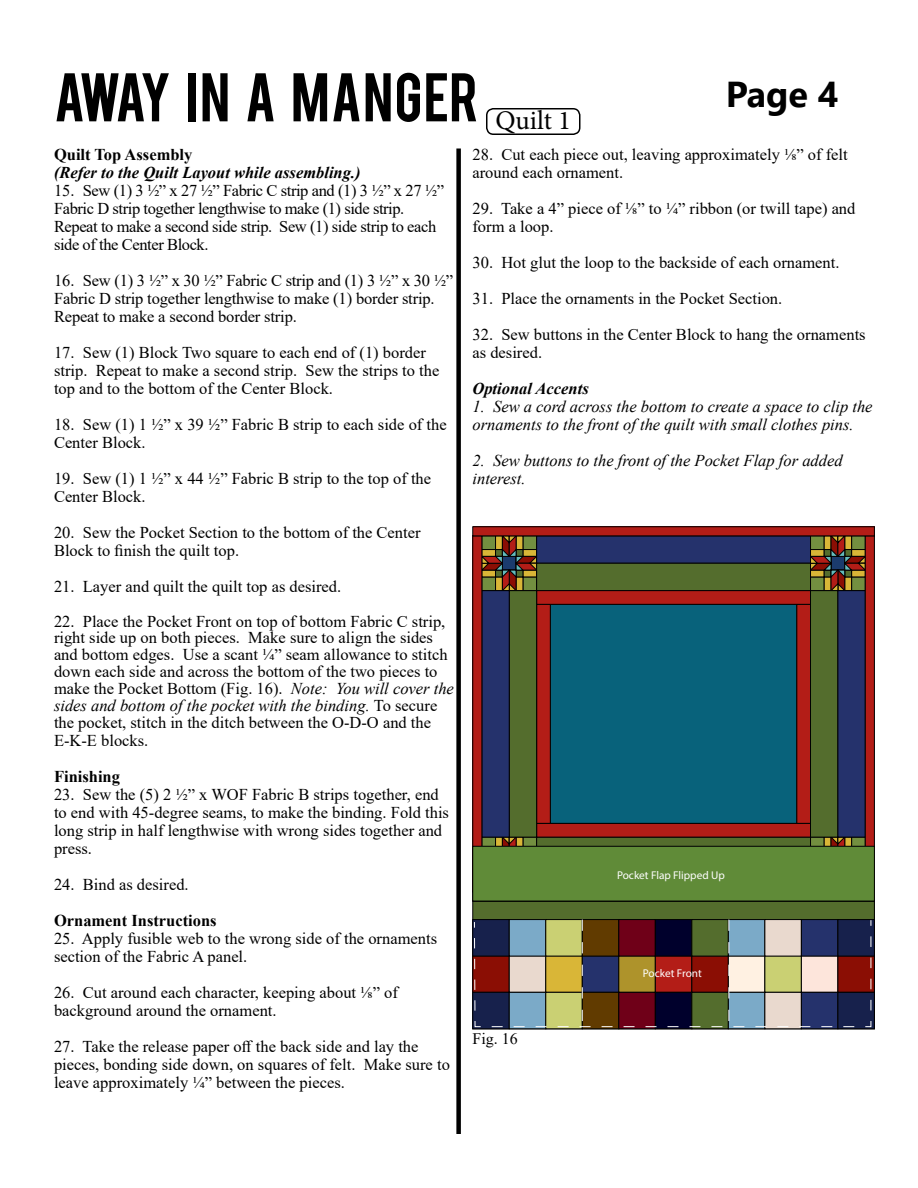
<style>
.page{position:relative;width:918px;height:1188px;background:#fff}
.page>*{position:absolute;margin:0;border:0;box-sizing:border-box;transform-origin:0 0}
.t1{font:54px "Bebas";letter-spacing:.02em;color:#000}
.t2{font:700 36px "Segoe UI";color:#000}
.t3{font:27px "Minion Pro";letter-spacing:.005em;color:#000}
.t4{font:16.5px/18px "Times New Roman";color:#000}
.t5{font:16.5px/18px "Times New Roman";letter-spacing:-.025em;color:#000}
.t6{font:italic 16.5px/18px "Times New Roman";color:#000}
.t7{font:italic 700 16.5px "Times New Roman";color:#000}
.t8{font:700 16.5px "Times New Roman";color:#000}
.t9{font:15.9px "Times New Roman";color:#000}
.t10{font:11.25px "Myriad Pro";color:#fff}
.s1{font-style:italic}
</style>
<div class="page">
<div style="left:486px;top:108px;width:94px;height:27px;border:2px solid #000;border-radius:7px"></div>
<div style="left:456px;top:148px;width:5px;height:986px;background:#000"></div>
<div style="left:473px;top:901px;width:401px;height:128px;background:#546d2d"></div>
<div style="left:473px;top:956px;width:36px;height:36px;background:#8b0e04"></div>
<div style="left:473px;top:956px;width:36px;height:37px;border:1px solid #000"></div>
<div style="left:838px;top:956px;width:37px;height:37px;background:#8b0e04;border:1px solid #000"></div>
<div style="left:473px;top:992px;width:36px;height:37px;background:#17214c"></div>
<div style="left:473px;top:992px;width:36px;height:37px;border:1px solid #000"></div>
<div style="left:838px;top:992px;width:37px;height:37px;background:#17214c;border:1px solid #000"></div>
<div style="left:473px;top:920px;width:36px;height:36px;background:#17214c"></div>
<div style="left:473px;top:919px;width:36px;height:37px;border:1px solid #000"></div>
<div style="left:509px;top:919px;width:37px;height:37px;background:#060807"></div>
<div style="left:546px;top:919px;width:37px;height:37px;background:#080904"></div>
<div style="left:582px;top:919px;width:37px;height:37px;background:#050501"></div>
<div style="left:619px;top:919px;width:37px;height:37px;background:#050302"></div>
<div style="left:655px;top:919px;width:37px;height:37px;background:#020302"></div>
<div style="left:692px;top:919px;width:37px;height:37px;background:#050602"></div>
<div style="left:728px;top:919px;width:37px;height:37px;background:#060807"></div>
<div style="left:765px;top:919px;width:37px;height:37px;background:#090907"></div>
<div style="left:801px;top:919px;width:37px;height:37px;background:#030504"></div>
<div style="left:838px;top:919px;width:37px;height:37px;background:#17214c;border:1px solid #000"></div>
<svg style="left:482px;top:536px;width:54px;height:54px;background:#6f592a"></svg>
<svg style="left:811px;top:536px;width:54px;height:54px;background:#6f592a"></svg>
<div style="left:550px;top:604px;width:247px;height:220px;background:#08627b;border:1px solid #000"></div>
<div style="left:536px;top:536px;width:275px;height:27px;background:#25326c;border:1px solid #000"></div>
<div style="left:536px;top:563px;width:275px;height:28px;background:#546d2d;border:1px solid #000"></div>
<svg style="left:482px;top:837px;width:54px;height:9px"></svg>
<svg style="left:811px;top:837px;width:54px;height:9px"></svg>
<div style="left:536px;top:837px;width:275px;height:28px;background:#546d2d;border:1px solid #000"></div>
<div style="left:536px;top:604px;width:15px;height:220px;background:#b31d17;border:1px solid #000"></div>
<div style="left:797px;top:604px;width:14px;height:220px;background:#b31d17"></div>
<div style="left:536px;top:590px;width:275px;height:15px;background:#b31d17;border:1px solid #000"></div>
<div style="left:536px;top:823px;width:275px;height:14px;background:#b31d17;border:1px solid #000"></div>
<div style="left:509px;top:590px;width:28px;height:247px;background:#546d2d;border:1px solid #000"></div>
<div style="left:482px;top:590px;width:27px;height:247px;background:#25326c;border:1px solid #000"></div>
<div style="left:810px;top:590px;width:28px;height:247px;background:#546d2d;border:1px solid #000"></div>
<div style="left:838px;top:590px;width:28px;height:247px;background:#25326c"></div>
<div style="left:473px;top:536px;width:9px;height:356px;background:#b31d17"></div>
<div style="left:865px;top:536px;width:10px;height:356px;background:#b31d17;border:1px solid #000"></div>
<div style="left:473px;top:527px;width:401px;height:9px;background:#b31d17"></div>
<div style="left:473px;top:846px;width:401px;height:55px;background:#608b38"></div>
<div style="left:472px;top:846px;width:403px;height:55px;border:1px solid #000"></div>
<svg style="left:474px;top:937px;width:8px;height:91px"></svg>
<svg style="left:492px;top:920px;width:380px;height:109px"></svg>
<h1 class="t1" style="left:54px;top:58px;width:426px">AWAY IN A MANGER</h1>
<h2 class="t2" style="left:726px;top:68px;width:114px">Page 4</h2>
<h3 class="t3" style="left:495px;top:102px;width:77px">Quilt 1</h3>
<p class="t8" style="left:54px;top:145px;width:140px">Quilt Top Assembly</p>
<p class="t7" style="left:54px;top:163px;width:308px">(Refer to the Quilt Layout while assembling.)</p>
<p class="t5" style="left:54px;top:181px;width:392px">15. Sew (1) 3 ½” x 27 ½” Fabric C strip and (1) 3 ½” x 27 ½” Fabric D strip together lengthwise to make (1) side strip.<br>Repeat to make a second side strip. Sew (1) side strip to each side of the Center Block.</p>
<p class="t4" style="left:54px;top:271px;width:401px">16. Sew (1) 3 ½” x 30 ½” Fabric C strip and (1) 3 ½” x 30 ½”<br>Fabric D strip together lengthwise to make (1) border strip.<br>Repeat to make a second border strip.</p>
<p class="t4" style="left:54px;top:343px;width:387px">17. Sew (1) Block Two square to each end of (1) border strip. Repeat to make a second strip. Sew the strips to the top and to the bottom of the Center Block.</p>
<p class="t4" style="left:54px;top:415px;width:394px">18. Sew (1) 1 ½” x 39 ½” Fabric B strip to each side of the<br>Center Block.</p>
<p class="t4" style="left:54px;top:469px;width:379px">19. Sew (1) 1 ½” x 44 ½” Fabric B strip to the top of the<br>Center Block.</p>
<p class="t4" style="left:54px;top:523px;width:368px">20. Sew the Pocket Section to the bottom of the Center<br>Block to finish the quilt top.</p>
<p class="t4" style="left:54px;top:577px;width:289px">21. Layer and quilt the quilt top as desired.</p>
<p class="t4" style="left:54px;top:612px;width:401px;line-height:17.1px">22. Place the Pocket Front on top of bottom Fabric C strip, right side up on both pieces. Make sure to align the sides and bottom edges. Use a scant ¼” seam allowance to stitch down each side and across the bottom of the two pieces to make the Pocket Bottom (Fig. 16). <span class="s1">Note: You will cover the sides and bottom of the pocket with the binding.</span> To secure the pocket, stitch in the ditch between the O-D-O and the E-K-E blocks.</p>
<p class="t8" style="left:54px;top:767px;width:68px">Finishing</p>
<p class="t4" style="left:54px;top:785px;width:397px">23. Sew the (5) 2 ½” x WOF Fabric B strips together, end to end with 45-degree seams, to make the binding. Fold this long strip in half lengthwise with wrong sides together and press.</p>
<p class="t4" style="left:54px;top:875px;width:136px">24. Bind as desired.</p>
<p class="t8" style="left:54px;top:911px;width:164px">Ornament Instructions</p>
<p class="t4" style="left:54px;top:929px;width:385px">25. Apply fusible web to the wrong side of the ornaments section of the Fabric A panel.</p>
<p class="t4" style="left:54px;top:983px;width:345px">26. Cut around each character, keeping about ⅛” of background around the ornament.</p>
<p class="t4" style="left:54px;top:1037px;width:397px">27. Take the release paper off the back side and lay the pieces, bonding side down, on squares of felt. Make sure to leave approximately ¼” between the pieces.</p>
<p class="t4" style="left:472px;top:145px;width:377px">28. Cut each piece out, leaving approximately ⅛” of felt around each ornament.</p>
<p class="t4" style="left:472px;top:199px;width:384px">29. Take a 4” piece of ⅛” to ¼” ribbon (or twill tape) and form a loop.</p>
<p class="t4" style="left:472px;top:253px;width:369px">30. Hot glut the loop to the backside of each ornament.</p>
<p class="t4" style="left:472px;top:289px;width:311px">31. Place the ornaments in the Pocket Section.</p>
<p class="t4" style="left:472px;top:325px;width:395px">32. Sew buttons in the Center Block to hang the ornaments as desired.</p>
<p class="t7" style="left:472px;top:379px;width:118px">Optional Accents</p>
<p class="t6" style="left:472px;top:397px;width:402px">1. Sew a cord across the bottom to create a space to clip the ornaments to the front of the quilt with small clothes pins.</p>
<p class="t6" style="left:472px;top:451px;width:372px">2. Sew buttons to the front of the Pocket Flap for added interest.</p>
<p class="t10" style="left:617px;top:868px;width:109px">Pocket Flap Flipped Up</p>
<p class="t9" style="left:472px;top:1030px;width:47px">Fig. 16</p>
<p class="t10" style="left:643px;top:966px;width:60px">Pocket Front</p>
</div>
